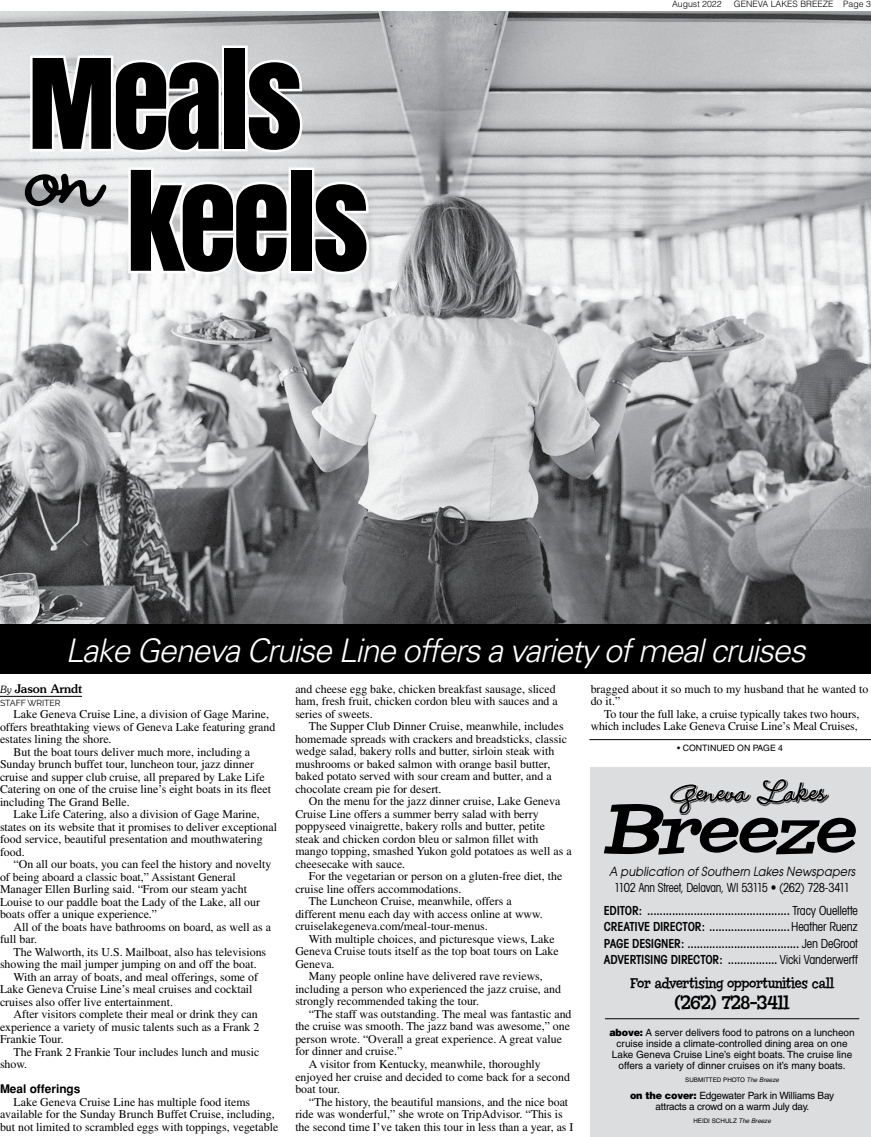
<style>
.page{position:relative;width:871px;height:1137px;background:#fff}
.page>*{position:absolute;margin:0;border:0;box-sizing:border-box;transform-origin:0 0}
.t1{font:116.75px "Anton";letter-spacing:-.03em;color:#000}
.t2{font:700 116.75px "Wendy LP";color:#000}
.t3{font:italic 65.5px "Chowderhead";color:#000;scale:1.29 1}
.t4{font:italic 700 35.88px "Wendy LP";color:#000}
.t5{font:italic 300 32.5px "Univers";letter-spacing:-.04em;color:#fff}
.t6{font:19.25px "Chowderhead";letter-spacing:-.03em;color:#000}
.t7{font:14.25px "Chowderhead";color:#000}
.t8{font:600 condensed 12.5px/16.2px "Avant Garde";letter-spacing:-.015em;color:#000;text-align:justify;scale:.96 1}
.t9{font:condensed 12.5px/22.9px "Avant Garde";letter-spacing:-.025em;color:#000;text-align:center;scale:.9 1}
.t10{font:italic 12.5px "Avant Garde";letter-spacing:.01em;color:#000;scale:.9 1}
.t11{font:11.88px/12.5px "Times";color:#000}
.t12{font:700 11.88px "Helvetica";color:#000}
.t13{font:500 11.88px "Souvenir";color:#000}
.t14{font:10px/11.2px "Helvetica";color:#000;text-align:center}
.t15{font:10px/11.2px "Helvetica";letter-spacing:-.02em;color:#000;text-align:center}
.t16{font:300 8.75px "Helvetica";color:#000}
.t17{font:8.75px "Helvetica";color:#000}
.t18{font:8.75px "Raleway";letter-spacing:-.01em;color:#000}
.t19{font:6.25px "Helvetica";color:#000}
.s1{font-weight:300;font-style:italic;font-size:10px}
.s2{font-size:70.12px}
.s3{font-weight:600}
.s4{font-weight:400}
.s5{font-weight:900}
.s6{font-style:italic}
</style>
<div class="page">
<hr style="left:0;top:696px;width:82px;height:1px;background:#000">
<img style="left:0;top:11px;width:870px;height:613px">
<svg style="left:28px;top:24px;width:195px;height:132px"></svg>
<div style="left:222px;top:46px;width:25px;height:105px;border:5px solid #fff"></div>
<svg style="left:243px;top:57px;width:62px;height:98px"></svg>
<svg style="left:126px;top:165px;width:166px;height:112px"></svg>
<div style="left:288px;top:167px;width:26px;height:106px;border:5px solid #fff"></div>
<svg style="left:310px;top:179px;width:61px;height:98px"></svg>
<div style="left:590px;top:767px;width:280px;height:369px;background:#dcddde"></div>
<hr style="left:604px;top:1018px;width:254px;height:1px;background:#000">
<div style="left:670px;top:779px;width:158px;height:36px;background:#000;opacity:.75"></div>
<svg style="left:670px;top:778px;width:157px;height:36px"></svg>
<div style="left:0;top:624px;width:870px;height:49px;background:#000"></div>
<hr style="left:589px;top:739px;width:281px;height:1px;background:#000">
<h1 class="t1" style="left:28px;top:11px;width:276px">MEALS</h1>
<h1 class="t2" style="left:28px;top:104px;width:76px">on</h1>
<h1 class="t1" style="left:126px;top:133px;width:244px">KEELS</h1>
<p class="t16" style="left:671px;top:-2px;width:51px">August 2022</p>
<p class="t16" style="left:733px;top:-2px;width:138px">GENEVA LAKES BREEZE Page 3</p>
<h3 class="t5" style="left:65px;top:630px;width:741px">Lake Geneva Cruise Line offers a variety of meal cruises</h3>
<p class="t13" style="left:0;top:681px;width:84px"><span class="s1">By</span> Jason Arndt</p>
<p class="t18" style="left:0;top:698px;width:62px">STAFF WRITER</p>
<p class="t11" style="left:14px;top:707px;width:257px">Lake Geneva Cruise Line, a division of Gage Marine,</p>
<p class="t11" style="left:0;top:720px;width:277px">offers breathtaking views of Geneva Lake featuring grand</p>
<p class="t11" style="left:0;top:732px;width:113px">estates lining the shore.</p>
<p class="t11" style="left:14px;top:745px;width:238px">But the boat tours deliver much more, including a</p>
<p class="t11" style="left:0;top:757px;width:255px">Sunday brunch buffet tour, luncheon tour, jazz dinner</p>
<p class="t11" style="left:0;top:770px;width:266px">cruise and supper club cruise, all prepared by Lake Life</p>
<p class="t11" style="left:0;top:782px;width:272px">Catering on one of the cruise line’s eight boats in its fleet</p>
<p class="t11" style="left:0;top:795px;width:131px">including The Grand Belle.</p>
<p class="t11" style="left:14px;top:807px;width:248px">Lake Life Catering, also a division of Gage Marine,</p>
<p class="t11" style="left:0;top:820px;width:278px">states on its website that it promises to deliver exceptional</p>
<p class="t11" style="left:0;top:832px;width:264px">food service, beautiful presentation and mouthwatering</p>
<p class="t11" style="left:0;top:845px;width:26px">food.</p>
<p class="t11" style="left:14px;top:857px;width:259px">“On all our boats, you can feel the history and novelty</p>
<p class="t11" style="left:0;top:870px;width:237px">of being aboard a classic boat,” Assistant General</p>
<p class="t11" style="left:0;top:882px;width:248px">Manager Ellen Burling said. “From our steam yacht</p>
<p class="t11" style="left:0;top:895px;width:261px">Louise to our paddle boat the Lady of the Lake, all our</p>
<p class="t11" style="left:0;top:907px;width:159px">boats offer a unique experience.”</p>
<p class="t11" style="left:14px;top:920px;width:259px">All of the boats have bathrooms on board, as well as a</p>
<p class="t11" style="left:0;top:932px;width:38px">full bar.</p>
<p class="t11" style="left:14px;top:945px;width:254px">The Walworth, its U.S. Mailboat, also has televisions</p>
<p class="t11" style="left:0;top:957px;width:258px">showing the mail jumper jumping on and off the boat.</p>
<p class="t11" style="left:14px;top:970px;width:246px">With an array of boats, and meal offerings, some of</p>
<p class="t11" style="left:0;top:982px;width:254px">Lake Geneva Cruise Line’s meal cruises and cocktail</p>
<p class="t11" style="left:0;top:995px;width:174px">cruises also offer live entertainment.</p>
<p class="t11" style="left:14px;top:1007px;width:246px">After visitors complete their meal or drink they can</p>
<p class="t11" style="left:0;top:1020px;width:261px">experience a variety of music talents such as a Frank 2</p>
<p class="t11" style="left:0;top:1032px;width:65px">Frankie Tour.</p>
<p class="t11" style="left:14px;top:1045px;width:247px">The Frank 2 Frankie Tour includes lunch and music</p>
<p class="t11" style="left:0;top:1057px;width:29px">show.</p>
<p class="t12" style="left:0;top:1082px;width:82px">Meal offerings</p>
<p class="t11" style="left:0;top:1095px;width:280px;text-indent:14px">Lake Geneva Cruise Line has multiple food items available for the Sunday Brunch Buffet Cruise, including, but not limited to scrambled eggs with toppings, vegetable</p>
<p class="t11" style="left:295px;top:682px;width:264px">and cheese egg bake, chicken breakfast sausage, sliced ham, fresh fruit, chicken cordon bleu with sauces and a series of sweets.</p>
<p class="t11" style="left:295px;top:719px;width:273px;text-indent:14px">The Supper Club Dinner Cruise, meanwhile, includes homemade spreads with crackers and breadsticks, classic wedge salad, bakery rolls and butter, sirloin steak with mushrooms or baked salmon with orange basil butter, baked potato served with sour cream and butter, and a chocolate cream pie for desert.</p>
<p class="t11" style="left:295px;top:794px;width:277px;text-indent:14px">On the menu for the jazz dinner cruise, Lake Geneva Cruise Line offers a summer berry salad with berry poppyseed vinaigrette, bakery rolls and butter, petite steak and chicken cordon bleu or salmon fillet with mango topping, smashed Yukon gold potatoes as well as a cheesecake with sauce.</p>
<p class="t11" style="left:309px;top:869px;width:255px">For the vegetarian or person on a gluten-free diet, the</p>
<p class="t11" style="left:295px;top:882px;width:168px">cruise line offers accommodations.</p>
<p class="t11" style="left:309px;top:894px;width:204px">The Luncheon Cruise, meanwhile, offers a</p>
<p class="t11" style="left:295px;top:907px;width:249px">different menu each day with access online at www.</p>
<p class="t11" style="left:295px;top:919px;width:194px">cruiselakegeneva.com/meal-tour-menus.</p>
<p class="t11" style="left:309px;top:932px;width:247px">With multiple choices, and picturesque views, Lake</p>
<p class="t11" style="left:295px;top:944px;width:265px">Geneva Cruise touts itself as the top boat tours on Lake</p>
<p class="t11" style="left:295px;top:957px;width:41px">Geneva.</p>
<p class="t11" style="left:309px;top:969px;width:235px">Many people online have delivered rave reviews,</p>
<p class="t11" style="left:295px;top:982px;width:267px">including a person who experienced the jazz cruise, and</p>
<p class="t11" style="left:295px;top:994px;width:185px">strongly recommended taking the tour.</p>
<p class="t11" style="left:309px;top:1007px;width:264px">“The staff was outstanding. The meal was fantastic and</p>
<p class="t11" style="left:295px;top:1019px;width:276px">the cruise was smooth. The jazz band was awesome,” one</p>
<p class="t11" style="left:295px;top:1032px;width:268px">person wrote. “Overall a great experience. A great value</p>
<p class="t11" style="left:295px;top:1044px;width:108px">for dinner and cruise.”</p>
<p class="t11" style="left:309px;top:1057px;width:233px">A visitor from Kentucky, meanwhile, thoroughly</p>
<p class="t11" style="left:295px;top:1070px;width:276px">enjoyed her cruise and decided to come back for a second</p>
<p class="t11" style="left:295px;top:1082px;width:46px">boat tour.</p>
<p class="t11" style="left:309px;top:1095px;width:261px">“The history, the beautiful mansions, and the nice boat</p>
<p class="t11" style="left:295px;top:1107px;width:269px">ride was wonderful,” she wrote on TripAdvisor. “This is</p>
<p class="t11" style="left:295px;top:1120px;width:279px">the second time I’ve taken this tour in less than a year, as I</p>
<p class="t11" style="left:590px;top:682px;width:279px">bragged about it so much to my husband that he wanted to do it.”</p>
<p class="t11" style="left:590px;top:707px;width:270px;text-align:right">To tour the full lake, a cruise typically takes two hours, which includes Lake Geneva Cruise Line’s Meal Cruises,</p>
<p class="t17" style="left:677px;top:743px;width:107px">• CONTINUED ON PAGE 4</p>
<h3 class="t4" style="left:669px;top:769px;width:166px">GenevaLakes</h3>
<h2 class="t3" style="left:600px;top:793px;width:209px"><span class="s2">B</span>reeze</h2>
<p class="t10" style="left:608px;top:863px;width:274px">A publication of Southern Lakes Newspapers</p>
<p class="t9" style="left:603px;top:875px;width:283px">1102 Ann Street, Delavan, WI 53115 • (262) 728-3411<br><span class="s3">EDITOR: ..............................................</span> Tracy Ouellette</p>
<p class="t8" style="left:603px;top:918px;width:266px">CREATIVE DIRECTOR: ..........................<span class="s4">Heather Ruenz </span>PAGE DESIGNER: .................................... <span class="s4">Jen DeGroot </span>ADVERTISING DIRECTOR: ................ <span class="s4">Vicki Vanderwerff</span></p>
<p class="t7" style="left:629px;top:974px;width:205px">For advertising opportunities call</p>
<h3 class="t6" style="left:674px;top:991px;width:116px">(262) 728-3411</h3>
<p class="t14" style="left:609px;top:1026px;width:247px"><span class="s5">above:</span> A server delivers food to patrons on a luncheon cruise inside a climate-controlled dining area on one Lake Geneva Cruise Line’s eight boats. The cruise line offers a variety of dinner cruises on it’s many boats.</p>
<p class="t19" style="left:685px;top:1075px;width:95px">SUBMITTED PHOTO <span class="s6">The Breeze</span></p>
<p class="t15" style="left:629px;top:1089px;width:205px"><span class="s5">on the cover:</span> Edgewater Park in Williams Bay attracts a crowd on a warm July day.</p>
<p class="t19" style="left:693px;top:1116px;width:79px">HEIDI SCHULZ <span class="s6">The Breeze</span></p>
</div>
